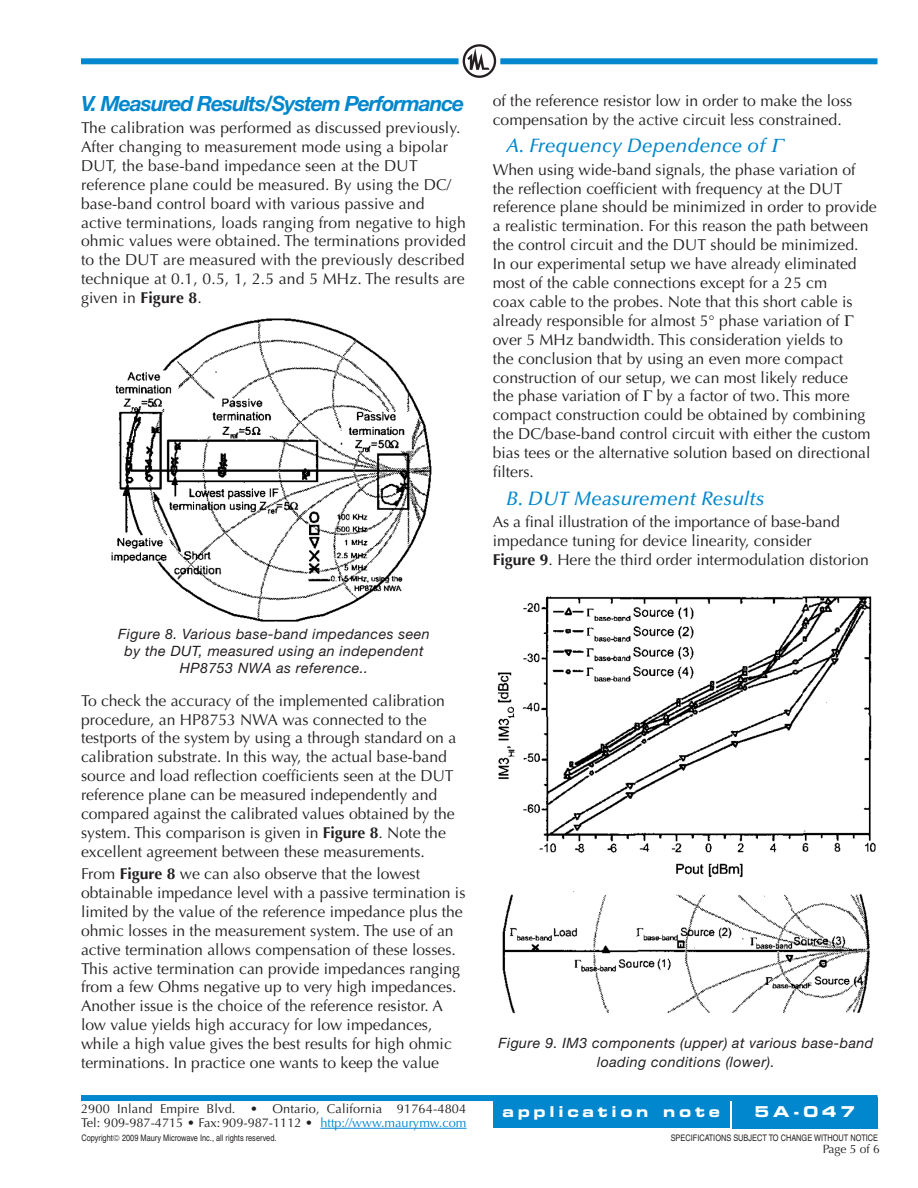
<style>
.page{position:relative;width:918px;height:1188px;background:#fff}
.page>*{position:absolute;margin:0;border:0;box-sizing:border-box;transform-origin:0 0}
.Subhead_1{font:italic 700 21px "Helvetica Neue";letter-spacing:-.05em;color:#0087cd}
.Small_Bullets{font:italic 500 19.5px "Optima";color:#0087cd}
.Body_text{font:15.75px/18.9px "Optima";color:#231f20}
.t1{font:15px "Eurostile Bold Extended Two";letter-spacing:.245em;color:#fff}
.t2{font:italic 14.25px/19.5px "Helvetica Neue";letter-spacing:.03em;color:#231f20;text-align:center}
.t3{font:12.75px/13.8px "Optima";letter-spacing:.01em;color:#231f20}
.Small_Bullets-2{font:12px "Optima";color:#231f20}
.t4{font:condensed 9px "Helvetica";color:#231f20}
.s1{font-weight:700}
.s2{color:#0087cd}
</style>
<div class="page">
<div style="left:732px;top:1097px;width:146px;height:31px;background:#0087cd"></div>
<div style="left:493px;top:1101px;width:236px;height:27px;background:#0087cd"></div>
<div style="left:81px;top:1095px;width:797px;height:6px;background:#0087cd"></div>
<hr style="left:320px;top:1128px;width:147px;height:1px;background:#0087cd">
<div style="left:500px;top:58px;width:377px;height:6px;background:#0087cd"></div>
<div style="left:81px;top:58px;width:378px;height:6px;background:#0087cd"></div>
<svg style="left:463px;top:44px;width:33px;height:34px"></svg>
<img style="left:111px;top:318px;width:321px;height:304px">
<img style="left:497px;top:595px;width:379px;height:419px">
<p class="Subhead_1" style="left:81px;top:90px;width:385px">V. Measured Results/System Performance</p>
<p class="Body_text" style="left:81px;top:119px;width:386px">The calibration was performed as discussed previously.<br>After changing to measurement mode using a bipolar DUT, the base-band impedance seen at the DUT reference plane could be measured. By using the DC/ base-band control board with various passive and active terminations, loads ranging from negative to high ohmic values were obtained. The terminations provided to the DUT are measured with the previously described technique at 0.1, 0.5, 1, 2.5 and 5 MHz. The results are given in <span class="s1">Figure 8</span>.</p>
<p class="t2" style="left:118px;top:624px;width:313px">Figure 8. Various base-band impedances seen</p>
<p class="t2" style="left:124px;top:641px;width:301px">by the DUT, measured using an independent</p>
<p class="t2" style="left:180px;top:658px;width:190px">HP8753 NWA as reference..</p>
<p class="Body_text" style="left:81px;top:691px;width:377px">To check the accuracy of the implemented calibration procedure, an HP8753 NWA was connected to the testports of the system by using a through standard on a calibration substrate. In this way, the actual base-band source and load reflection coefficients seen at the DUT reference plane can be measured independently and compared against the calibrated values obtained by the system. This comparison is given in <span class="s1">Figure 8</span>. Note the excellent agreement between these measurements.</p>
<p class="Body_text" style="left:81px;top:864px;width:386px">From <span class="s1">Figure 8</span> we can also observe that the lowest obtainable impedance level with a passive termination is limited by the value of the reference impedance plus the ohmic losses in the measurement system. The use of an active termination allows compensation of these losses.<br>This active termination can provide impedances ranging from a few Ohms negative up to very high impedances.<br>Another issue is the choice of the reference resistor. A low value yields high accuracy for low impedances, while a high value gives the best results for high ohmic terminations. In practice one wants to keep the value</p>
<p class="t3" style="left:81px;top:1102px;width:387px">2900 Inland Empire Blvd. • Ontario, California 91764-4804<br>Tel: 909-987-4715 • Fax: 909-987-1112 • <span class="s2">http://www.maurymw.com</span></p>
<p class="t4" style="left:81px;top:1133px;width:197px">Copyright 2009 Maury Microwave Inc., all rights reserved.</p>
<p class="Body_text" style="left:493px;top:91px;width:361px">of the reference resistor low in order to make the loss compensation by the active circuit less constrained.</p>
<p class="Small_Bullets" style="left:506px;top:135px;width:261px">A. Frequency Dependence of</p>
<p class="Body_text" style="left:493px;top:160px;width:386px">When using wide-band signals, the phase variation of the reflection coefficient with frequency at the DUT reference plane should be minimized in order to provide a realistic termination. For this reason the path between the control circuit and the DUT should be minimized.<br>In our experimental setup we have already eliminated most of the cable connections except for a 25 cm<br>coax cable to the probes. Note that this short cable is already responsible for almost 5° phase variation of<br>over 5 MHz bandwidth. This consideration yields to<br>the conclusion that by using an even more compact construction of our setup, we can most likely reduce<br>the phase variation of by a factor of two. This more compact construction could be obtained by combining the DC/base-band control circuit with either the custom bias tees or the alternative solution based on directional filters.</p>
<p class="Small_Bullets" style="left:506px;top:487px;width:260px">B. DUT Measurement Results</p>
<p class="Body_text" style="left:493px;top:512px;width:378px">As a final illustration of the importance of base-band impedance tuning for device linearity, consider<br><span class="s1">Figure 9</span>. Here the third order intermodulation distorion</p>
<p class="t2" style="left:498px;top:1033px;width:376px">Figure 9. IM3 components (upper) at various base-band loading conditions (lower).</p>
<p class="t1" style="left:503px;top:1101px;width:219px">application note</p>
<p class="t1" style="left:754px;top:1101px;width:102px">5A-047</p>
<p class="Small_Bullets-2" style="left:823px;top:1142px;width:58px">Page 5 of 6</p>
<p class="t4" style="left:671px;top:1133px;width:209px">SPECIFICATIONS SUBJECT TO CHANGE WITHOUT NOTICE</p>
</div>
